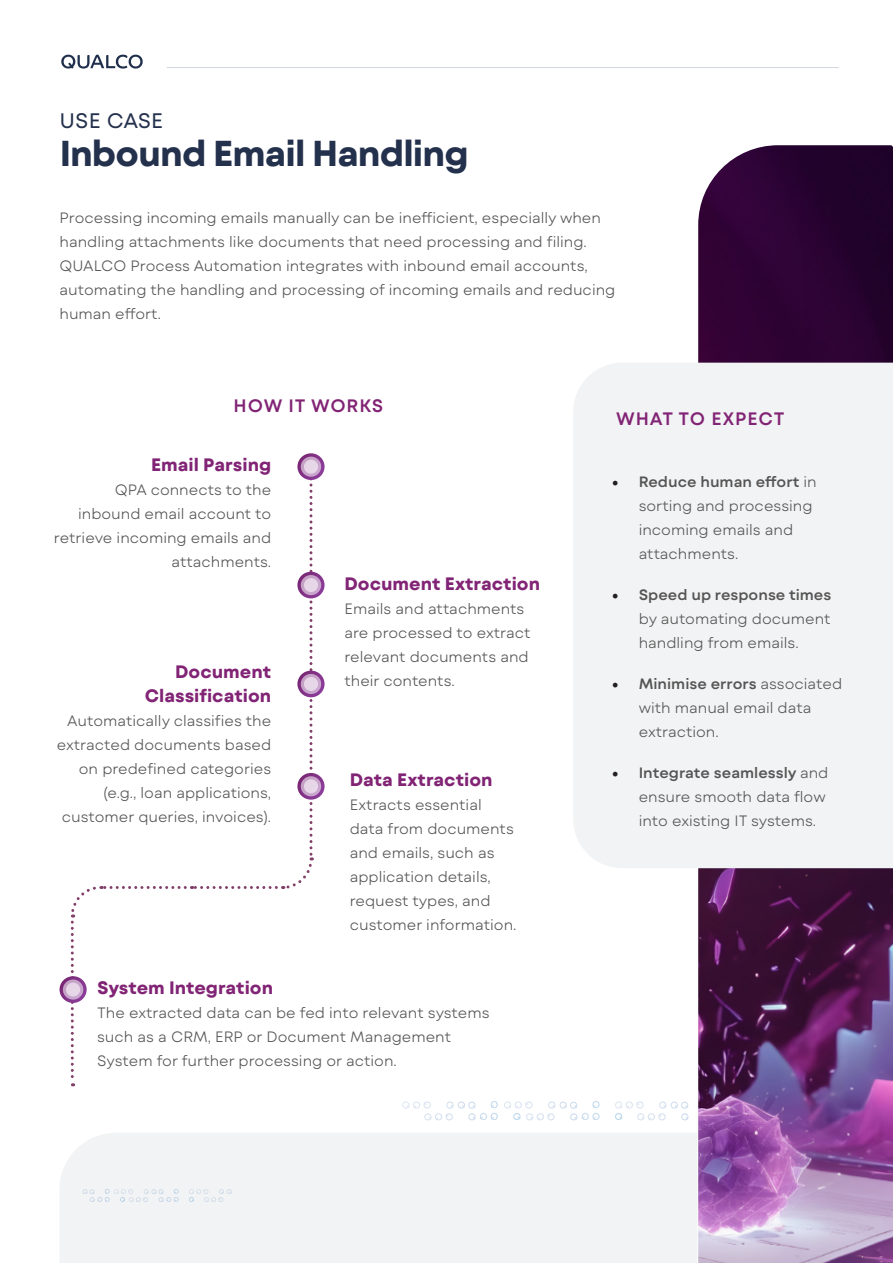
<style>
.page{position:relative;width:893px;height:1263px;background:#fff}
.page>*{position:absolute;margin:0;border:0;box-sizing:border-box;transform-origin:0 0}
.t1{font:700 36px "Mont Blanc";letter-spacing:-.025em;color:#24314d}
.t2{font:21px "Mont Blanc";color:#24314d}
.t3{font:700 18px/24px "Mont Blanc";color:#822475;text-align:right}
.t4{font:600 18px "Mont Blanc";letter-spacing:.05em;color:#822475}
.t5{font:300 15px/24px "Mont Blanc";color:#565555}
.s1{font-family:"Minion Pro";font-weight:400;font-size:18px;color:#231f20}
.s2{font-weight:600}
</style>
<div class="page">
<svg style="left:282px;top:474px;width:32px;height:415px"></svg>
<svg style="left:191px;top:886px;width:85px;height:3px"></svg>
<svg style="left:69px;top:886px;width:116px;height:200px"></svg>
<svg style="left:615px;top:1101px;width:73px;height:19px"></svg>
<svg style="left:402px;top:1101px;width:96px;height:19px"></svg>
<svg style="left:504px;top:1101px;width:96px;height:19px"></svg>
<img style="left:698px;top:145px;width:195px;height:1118px">
<div style="left:60px;top:1133px;width:637px;height:130px;background:#f2f3f4"></div>
<svg style="left:189px;top:1189px;width:43px;height:13px"></svg>
<svg style="left:82px;top:1189px;width:97px;height:13px"></svg>
<svg style="left:297px;top:453px;width:28px;height:27px"></svg>
<svg style="left:301px;top:457px;width:20px;height:20px"></svg>
<div style="left:304px;top:460px;width:14px;height:14px;background:#e6d6e7;border-radius:50%"></div>
<svg style="left:297px;top:572px;width:28px;height:26px"></svg>
<svg style="left:301px;top:575px;width:20px;height:20px"></svg>
<div style="left:304px;top:578px;width:14px;height:14px;background:#e6d6e7;border-radius:50%"></div>
<svg style="left:297px;top:773px;width:28px;height:27px"></svg>
<svg style="left:301px;top:776px;width:20px;height:20px"></svg>
<div style="left:304px;top:779px;width:14px;height:14px;background:#e6d6e7;border-radius:50%"></div>
<svg style="left:297px;top:671px;width:28px;height:26px"></svg>
<svg style="left:301px;top:674px;width:20px;height:20px"></svg>
<div style="left:304px;top:677px;width:14px;height:14px;background:#e6d6e7;border-radius:50%"></div>
<div style="left:573px;top:363px;width:320px;height:505px;background:#f2f3f4"></div>
<svg style="left:60px;top:976px;width:27px;height:27px"></svg>
<svg style="left:63px;top:979px;width:20px;height:21px"></svg>
<div style="left:66px;top:982px;width:14px;height:14px;background:#e6d6e7;border-radius:50%"></div>
<svg style="left:61px;top:55px;width:82px;height:14px"></svg>
<hr style="left:167px;top:67px;width:672px;height:1px;background:#d3d6dc">
<p class="t2" style="left:60px;top:107px;width:105px">USE CASE</p>
<p class="t1" style="left:60px;top:131px;width:410px">Inbound Email Handling</p>
<p class="t5" style="left:60px;top:206px;width:557px">Processing incoming emails manually can be inefficient, especially when handling attachments like documents that need processing and filing.<br>QUALCO Process Automation integrates with inbound email accounts, automating the handling and processing of incoming emails and reducing human effort.</p>
<p class="t4" style="left:234px;top:394px;width:151px">HOW IT WORKS</p>
<p class="t3" style="left:151px;top:453px;width:122px">Email Parsing</p>
<p class="t5" style="left:54px;top:478px;width:219px;text-align:right">QPA connects to the inbound email account to retrieve incoming emails and attachments.</p>
<p class="t3" style="left:145px;top:660px;width:128px">Document<br>Classification</p>
<p class="t5" style="left:57px;top:709px;width:216px;text-align:right">Automatically classifies the extracted documents based on predefined categories (e.g., loan applications, customer queries, invoices).</p>
<p class="t3" style="left:344px;top:572px;width:197px">Document Extraction</p>
<p class="t5" style="left:344px;top:596px;width:188px">Emails and attachments are processed to extract relevant documents and their contents.</p>
<p class="t3" style="left:350px;top:768px;width:144px">Data Extraction</p>
<p class="t5" style="left:350px;top:793px;width:168px">Extracts essential data from documents and emails, such as application details, request types, and customer information.</p>
<p class="t3" style="left:97px;top:976px;width:177px">System Integration</p>
<p class="t5" style="left:97px;top:1001px;width:394px">The extracted data can be fed into relevant systems such as a CRM, ERP or Document Management<br>System for further processing or action.</p>
<p class="t4" style="left:616px;top:407px;width:170px">WHAT TO EXPECT</p>
<p class="t5" style="left:639px;top:470px;width:180px;text-indent:-27px"><span class="s1">•</span> <span class="s2">Reduce human effort</span> in sorting and processing incoming emails and attachments.</p>
<p class="t5" style="left:639px;top:583px;width:194px;text-align:justify;text-indent:-27px"><span class="s1">•</span> <span class="s2">Speed up response times </span>by automating document handling from emails.</p>
<p class="t5" style="left:639px;top:672px;width:205px;text-indent:-27px"><span class="s1">•</span> <span class="s2">Minimise errors</span> associated with manual email data extraction.</p>
<p class="t5" style="left:639px;top:761px;width:191px;text-indent:-27px"><span class="s1">•</span> <span class="s2">Integrate seamlessly</span> and ensure smooth data flow into existing IT systems.</p>
</div>
